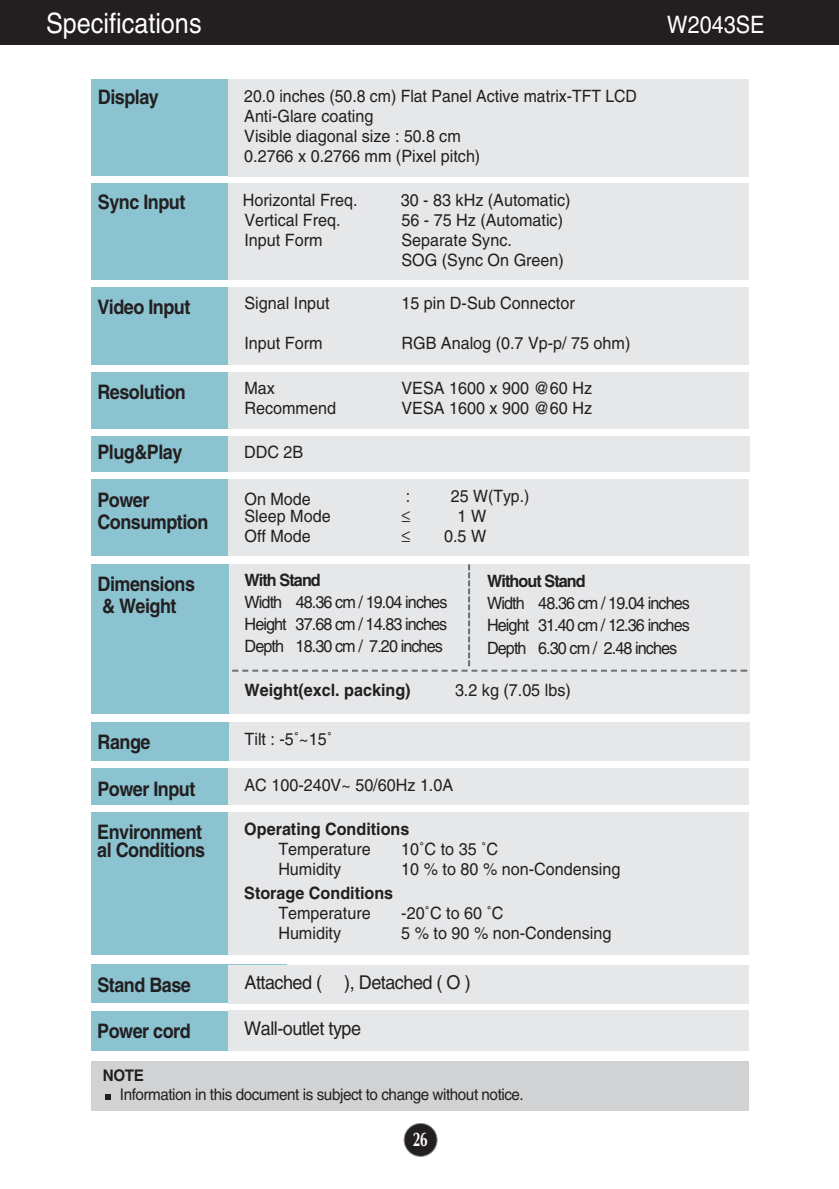
<style>
.page{position:relative;width:839px;height:1189px;background:#fff}
.page>*{position:absolute;margin:0;border:0;box-sizing:border-box;transform-origin:0 0}
.t1{font:28px "Helvetica";color:#fff;scale:.9 1}
.t2{font:24px "Helvetica";color:#fff;scale:.9 1}
.t3{font:700 20px/22px "Helvetica";letter-spacing:-.03em;color:#231f20;scale:.9 1}
.t4{font:700 20px "Optima";color:#fff;scale:.7 1}
.t5{font:19px "Helvetica";letter-spacing:-.03em;color:#231f20;scale:.95 1}
.t6{font:17px/22px "Helvetica";color:#231f20;text-align:justify;scale:.95 1}
.t7{font:17px/20px "Helvetica";color:#231f20;scale:.93 1}
.t8{font:700 17px "Helvetica";color:#231f20;scale:.95 1}
.t9{font:700 17px "Helvetica";letter-spacing:-.055em;color:#231f20;scale:.95 1}
.t10{font:16px "Helvetica";letter-spacing:-.03em;color:#231f20;scale:.95 1}
.t11{font:700 16px "Helvetica";color:#231f20;scale:.95 1}
</style>
<div class="page">
<div style="left:404px;top:1123px;width:33px;height:33px;background:#231f20;border-radius:50%"></div>
<div style="left:403px;top:1123px;width:34px;height:34px;border:2px solid #939598;border-radius:50%"></div>
<div style="left:0;top:0;width:839px;height:45px;background:#231f20"></div>
<div style="left:91px;top:80px;width:195px;height:96px;background:#8bc3d1"></div>
<div style="left:228px;top:79px;width:521px;height:97px;background:#e6e7e9"></div>
<div style="left:91px;top:183px;width:195px;height:96px;background:#8bc3d1"></div>
<div style="left:229px;top:183px;width:520px;height:96px;background:#e6e7e9"></div>
<div style="left:91px;top:287px;width:195px;height:78px;background:#8bc3d1"></div>
<div style="left:229px;top:287px;width:520px;height:78px;background:#e6e7e9"></div>
<div style="left:91px;top:372px;width:195px;height:57px;background:#8bc3d1"></div>
<div style="left:229px;top:372px;width:520px;height:57px;background:#e6e7e9"></div>
<div style="left:91px;top:436px;width:191px;height:35px;background:#8bc3d1"></div>
<div style="left:228px;top:436px;width:521px;height:35px;background:#e6e7e9"></div>
<div style="left:91px;top:480px;width:195px;height:76px;background:#8bc3d1"></div>
<div style="left:229px;top:479px;width:520px;height:77px;background:#e6e7e9"></div>
<div style="left:91px;top:812px;width:195px;height:143px;background:#8bc3d1"></div>
<div style="left:229px;top:812px;width:520px;height:143px;background:#e6e7e9"></div>
<div style="left:91px;top:564px;width:195px;height:149px;background:#8bc3d1"></div>
<div style="left:229px;top:564px;width:520px;height:149px;background:#e6e7e9"></div>
<div style="left:91px;top:722px;width:195px;height:38px;background:#8bc3d1"></div>
<div style="left:229px;top:722px;width:520px;height:38px;background:#e6e7e9"></div>
<div style="left:91px;top:768px;width:195px;height:37px;background:#8bc3d1"></div>
<div style="left:229px;top:768px;width:520px;height:37px;background:#e6e7e9"></div>
<div style="left:91px;top:965px;width:195px;height:38px;background:#8bc3d1"></div>
<div style="left:229px;top:965px;width:520px;height:38px;background:#e6e7e9"></div>
<div style="left:91px;top:1011px;width:195px;height:39px;background:#8bc3d1"></div>
<div style="left:229px;top:1011px;width:520px;height:40px;background:#e6e7e9"></div>
<svg style="left:471px;top:671px;width:256px;height:1px"></svg>
<svg style="left:232px;top:564px;width:515px;height:107px"></svg>
<div style="left:91px;top:1061px;width:658px;height:49px;background:#d1d2d4"></div>
<svg style="left:105px;top:1094px;width:6px;height:6px"></svg>
<h1 class="t1" style="left:46px;top:13px;width:174px">Specifications</h1>
<h2 class="t2" style="left:667px;top:16px;width:110px">W2043SE</h2>
<p class="t3" style="left:98px;top:87px;width:69px">Display</p>
<p class="t7" style="left:244px;top:87px;width:424px">20.0 inches (50.8 cm) Flat Panel Active matrix-TFT LCD Anti-Glare coating<br>Visible diagonal size : 50.8 cm<br>0.2766 x 0.2766 mm (Pixel pitch)</p>
<p class="t3" style="left:98px;top:193px;width:99px">Sync Input</p>
<p class="t6" style="left:243px;top:190px;width:122px">Horizontal Freq.</p>
<p class="t6" style="left:401px;top:190px;width:180px">30 - 83 kHz (Automatic)</p>
<p class="t6" style="left:244px;top:210px;width:103px">Vertical Freq.</p>
<p class="t6" style="left:401px;top:210px;width:172px">56 - 75 Hz (Automatic)</p>
<p class="t6" style="left:244px;top:230px;width:84px">Input Form</p>
<p class="t6" style="left:401px;top:231px;width:172px;line-height:20px">Separate Sync.<br>SOG (Sync On Green)</p>
<p class="t3" style="left:97px;top:298px;width:105px">Video Input</p>
<p class="t6" style="left:244px;top:294px;width:91px">Signal Input</p>
<p class="t6" style="left:401px;top:294px;width:184px">15 pin D-Sub Connector</p>
<p class="t6" style="left:244px;top:334px;width:84px">Input Form</p>
<p class="t6" style="left:401px;top:334px;width:242px">RGB Analog (0.7 Vp-p/ 75 ohm)</p>
<p class="t3" style="left:97px;top:383px;width:100px">Resolution</p>
<p class="t6" style="left:244px;top:379px;width:34px">Max</p>
<p class="t6" style="left:401px;top:379px;width:202px">VESA 1600 x 900 @60 Hz</p>
<p class="t6" style="left:244px;top:399px;width:98px">Recommend</p>
<p class="t6" style="left:401px;top:399px;width:202px">VESA 1600 x 900 @60 Hz</p>
<p class="t3" style="left:97px;top:443px;width:96px">Plug&amp;Play</p>
<p class="t6" style="left:244px;top:442px;width:64px">DDC 2B</p>
<p class="t3" style="left:97px;top:490px;width:125px">Power<br>Consumption</p>
<p class="t6" style="left:244px;top:489px;width:71px">On Mode</p>
<p class="t6" style="left:406px;top:486px;width:6px">:</p>
<p class="t6" style="left:451px;top:486px;width:84px">25 W(Typ.)</p>
<p class="t6" style="left:244px;top:506px;width:92px">Sleep Mode</p>
<p class="t6" style="left:457px;top:506px;width:32px">1 W</p>
<p class="t6" style="left:244px;top:526px;width:71px">Off Mode</p>
<p class="t6" style="left:444px;top:526px;width:46px">0.5 W</p>
<p class="t3" style="left:98px;top:575px;width:110px">Dimensions &amp; Weight</p>
<p class="t9" style="left:244px;top:574px;width:82px">With Stand</p>
<p class="t6" style="left:244px;top:593px;width:215px">Width 48.36 cm / 19.04 inches Height 37.68 cm / 14.83 inches Depth 18.30 cm / 7.20 inches</p>
<p class="t8" style="left:244px;top:684px;width:176px">Weight(excl. packing)</p>
<p class="t6" style="left:455px;top:681px;width:123px">3.2 kg (7.05 lbs)</p>
<p class="t9" style="left:487px;top:575px;width:105px">Without Stand</p>
<p class="t6" style="left:487px;top:594px;width:215px">Width 48.36 cm / 19.04 inches Height 31.40 cm / 12.36 inches Depth 6.30 cm / 2.48 inches</p>
<p class="t3" style="left:98px;top:733px;width:60px">Range</p>
<p class="t6" style="left:244px;top:729px;width:94px">Tilt : -5˚~15˚</p>
<p class="t3" style="left:97px;top:779px;width:110px">Power Input</p>
<p class="t6" style="left:244px;top:775px;width:221px">AC 100-240V~ 50/60Hz 1.0A</p>
<p class="t3" style="left:97px;top:825px;width:121px;line-height:18px">Environment al Conditions</p>
<p class="t8" style="left:244px;top:822px;width:175px">Operating Conditions</p>
<p class="t6" style="left:278px;top:839px;width:99px">Temperature</p>
<p class="t6" style="left:401px;top:839px;width:104px">10˚C to 35 ˚C</p>
<p class="t6" style="left:278px;top:859px;width:68px">Humidity</p>
<p class="t6" style="left:401px;top:859px;width:232px">10 % to 80 % non-Condensing</p>
<p class="t8" style="left:244px;top:886px;width:158px">Storage Conditions</p>
<p class="t6" style="left:278px;top:903px;width:99px">Temperature</p>
<p class="t6" style="left:401px;top:903px;width:109px">-20˚C to 60 ˚C</p>
<p class="t6" style="left:278px;top:923px;width:68px">Humidity</p>
<p class="t6" style="left:401px;top:923px;width:223px">5 % to 90 % non-Condensing</p>
<p class="t3" style="left:97px;top:976px;width:105px">Stand Base</p>
<p class="t5" style="left:244px;top:975px;width:240px">Attached ( ), Detached ( O )</p>
<p class="t3" style="left:97px;top:1022px;width:105px">Power cord</p>
<p class="t5" style="left:244px;top:1021px;width:124px">Wall-outlet type</p>
<p class="t11" style="left:103px;top:1069px;width:45px">NOTE</p>
<p class="t10" style="left:120px;top:1088px;width:426px">Information in this document is subject to change without notice.</p>
<p class="t4" style="left:413px;top:1131px;width:23px">26</p>
</div>
